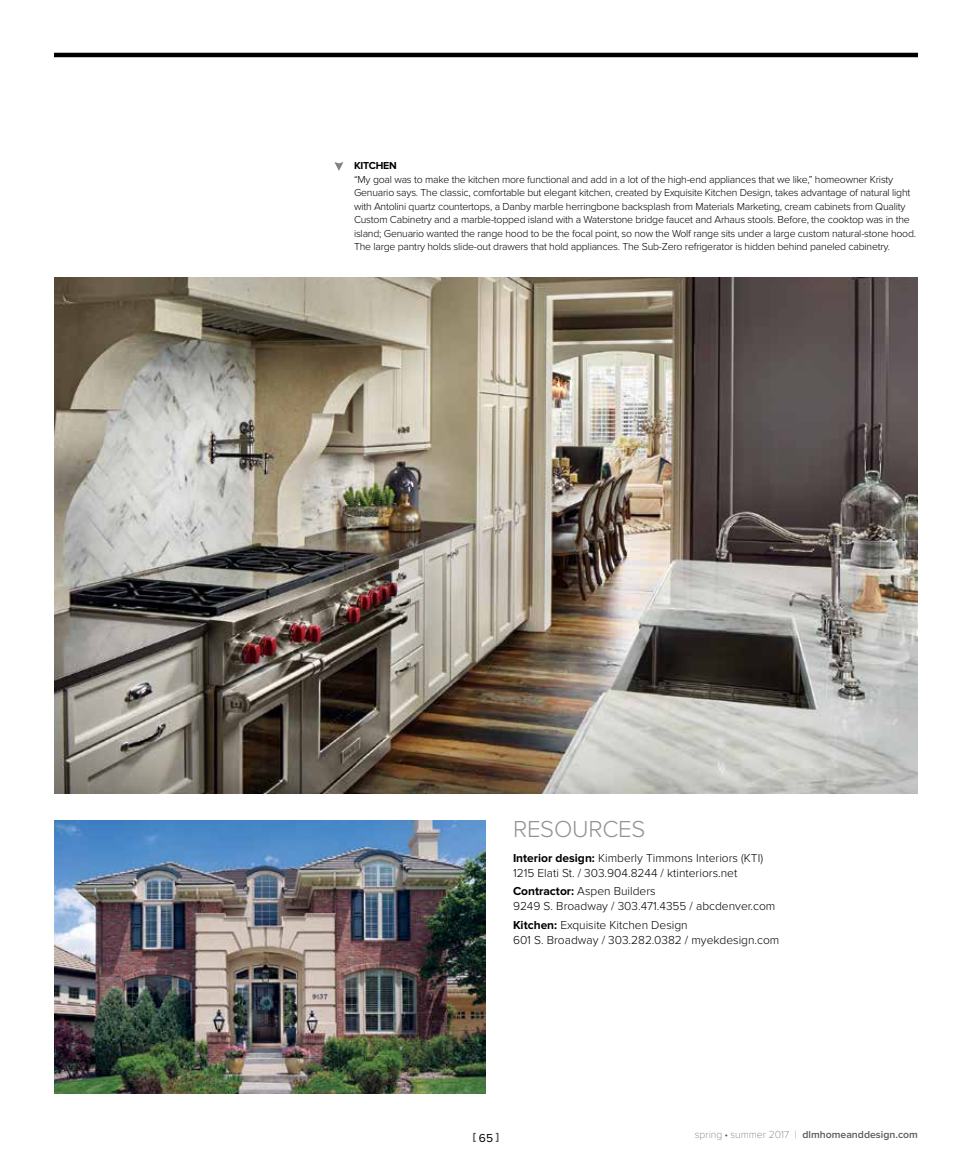
<style>
.page{position:relative;width:972px;height:1175px;background:#fff}
.page>*{position:absolute;margin:0;border:0;box-sizing:border-box;transform-origin:0 0}
.t1{font:300 24px "Proxima Nova";letter-spacing:-.01em;color:#909594}
.t2{font:300 12px/15px "Proxima Nova";color:#000}
.t3{font:300 10.5px/13.5px "Proxima Nova";letter-spacing:-.02em;color:#000}
.t4{font:600 10.5px "Proxima Nova";color:#58595b}
.t5{font:700 10.5px "Proxima Nova";letter-spacing:-.02em;color:#000}
.t6{font:900 10.5px "Proxima Nova A";color:#58595b}
.s1{font-weight:700}
.s2{font-weight:400;font-size:12px;color:#000}
.s3{font-family:"Proxima Nova T";font-weight:100}
</style>
<div class="page">
<hr style="left:54px;top:53px;width:864px;height:4px;background:#000">
<img style="left:54px;top:277px;width:864px;height:516px">
<svg style="left:334px;top:162px;width:9px;height:9px"></svg>
<img style="left:54px;top:820px;width:432px;height:274px">
<p class="t5" style="left:354px;top:159px;width:44px">KITCHEN</p>
<p class="t3" style="left:354px;top:172px;width:564px">“My goal was to make the kitchen more functional and add in a lot of the high-end appliances that we like,” homeowner Kristy Genuario says. The classic, comfortable but elegant kitchen, created by Exquisite Kitchen Design, takes advantage of natural light with Antolini quartz countertops, a Danby marble herringbone backsplash from Materials Marketing, cream cabinets from Quality Custom Cabinetry and a marble-topped island with a Waterstone bridge faucet and Arhaus stools. Before, the cooktop was in the island; Genuario wanted the range hood to be the focal point, so now the Wolf range sits under a large custom natural-stone hood.<br>The large pantry holds slide-out drawers that hold appliances. The Sub-Zero refrigerator is hidden behind paneled cabinetry.</p>
<h1 class="t1" style="left:513px;top:815px;width:134px">RESOURCES</h1>
<p class="t2" style="left:513px;top:850px;width:252px"><span class="s1">Interior design:</span> Kimberly Timmons Interiors (KTI)<br>1215 Elati St. / 303.904.8244 / ktinteriors.net</p>
<p class="t2" style="left:513px;top:884px;width:264px"><span class="s1">Contractor:</span> Aspen Builders<br>9249 S. Broadway / 303.471.4355 / abcdenver.com</p>
<p class="t2" style="left:513px;top:917px;width:268px"><span class="s1">Kitchen:</span> Exquisite Kitchen Design<br>601 S. Broadway / 303.282.0382 / myekdesign.com</p>
<p class="t6" style="left:473px;top:1130px;width:28px">[<span class="s2">65</span>]</p>
<p class="t4" style="left:695px;top:1128px;width:225px"><span class="s3">spring • summer 2017 |</span> dlmhomeanddesign.com</p>
</div>
